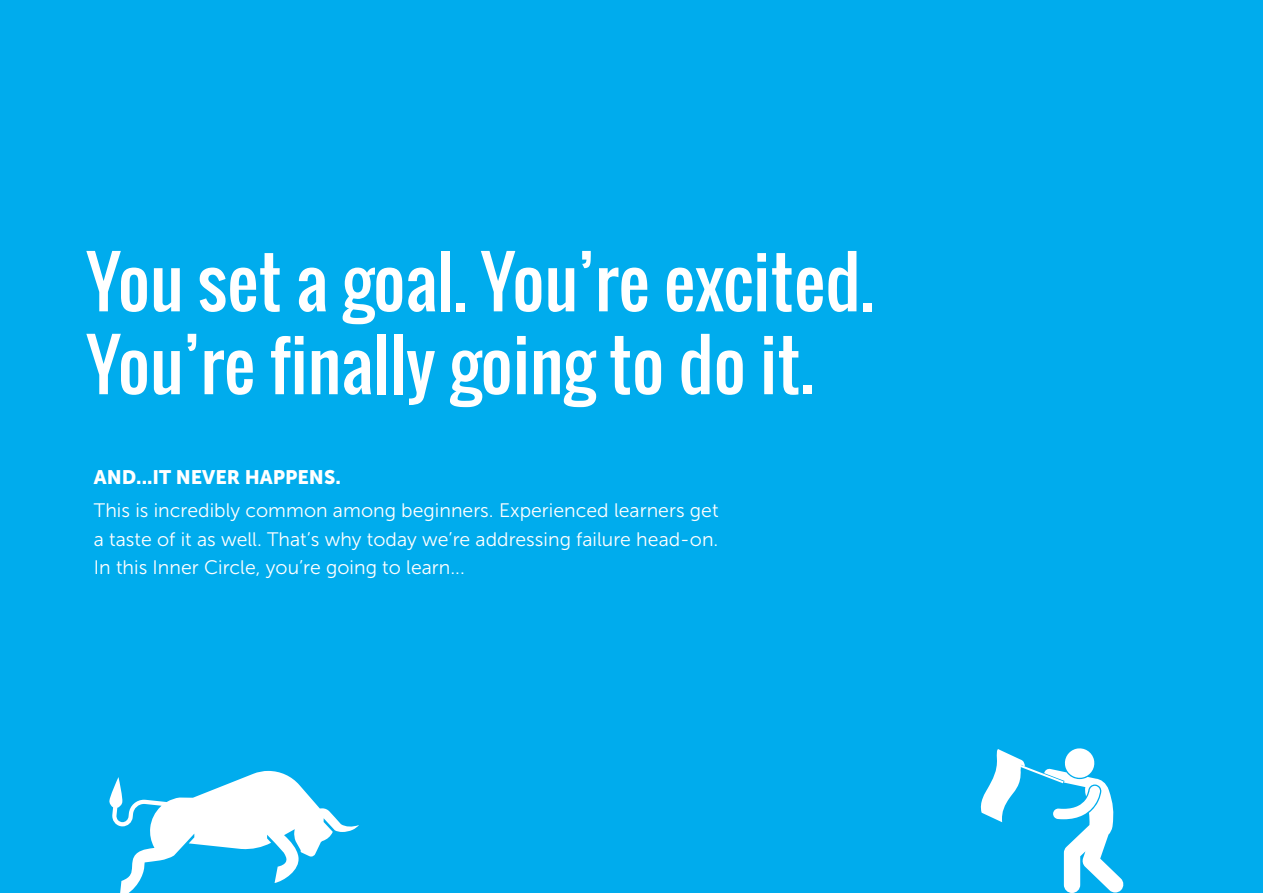
<style>
.page{position:relative;width:1263px;height:893px;background:#00aced}
.page>*{position:absolute;margin:0;border:0;box-sizing:border-box;transform-origin:0 0}
.t1{font:69px/82.8px "Oswald";color:#fff}
.t2{font:19.5px/28.5px "Museo Sans 300";color:#fff;text-align:justify}
.t3{font:19.5px "Museo Sans 900";color:#fff}
</style>
<div class="page">
<svg style="left:980px;top:748px;width:144px;height:145px"></svg>
<svg style="left:109px;top:771px;width:250px;height:122px"></svg>
<h1 class="t1" style="left:86px;top:240px;width:789px">You set a goal. You’re excited.<br>You’re finally going to do it.</h1>
<p class="t3" style="left:94px;top:466px;width:248px">AND...IT NEVER HAPPENS.</p>
<p class="t2" style="left:94px;top:496px;width:626px">This is incredibly common among beginners. Experienced learners get a taste of it as well. That’s why today we’re addressing failure head-on.<br>In this Inner Circle, you’re going to learn...</p>
</div>
